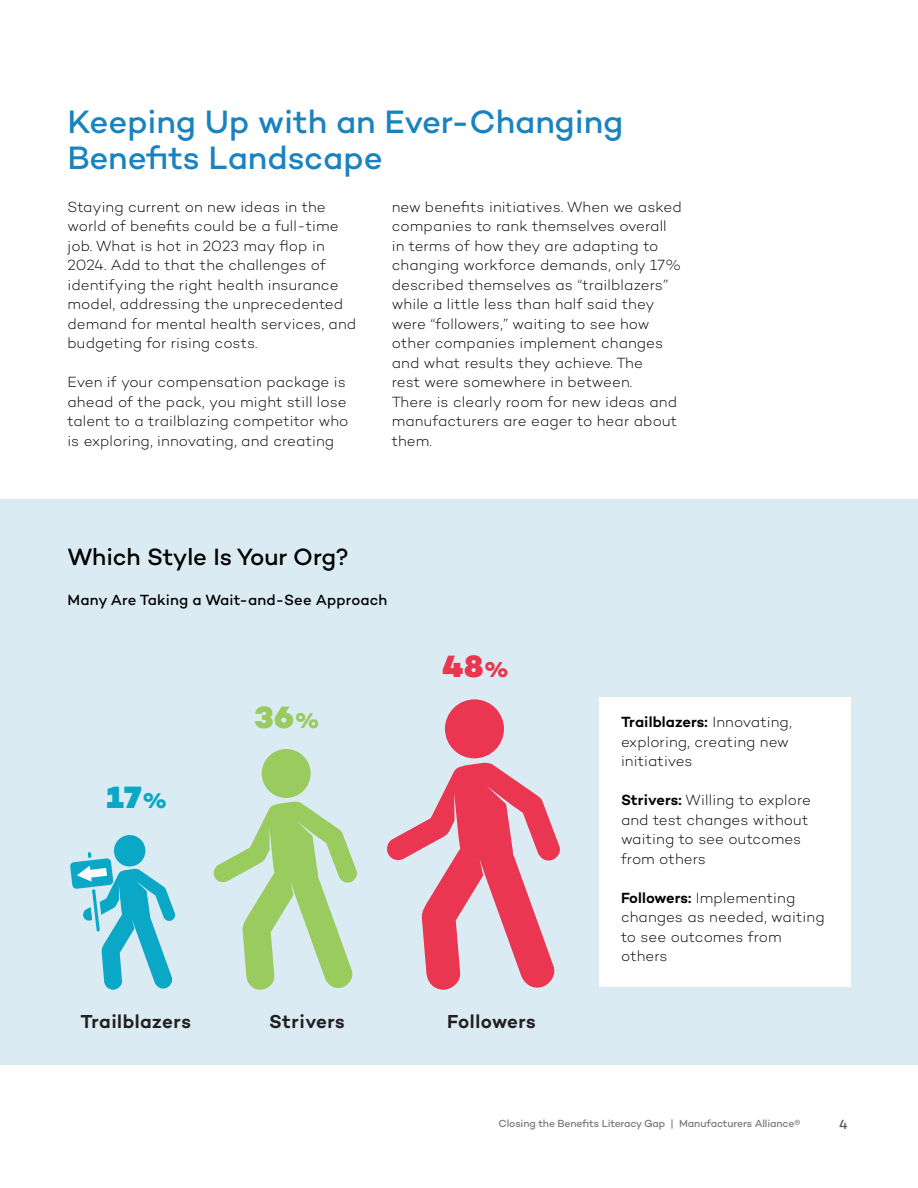
<style>
.page{position:relative;width:918px;height:1188px;background:#fff}
.page>*{position:absolute;margin:0;border:0;box-sizing:border-box;transform-origin:0 0}
.t1{font:500 33px/36px "Campton";color:#1983bf}
.t2{font:900 31.35px "Campton";color:#0ba7c7}
.t3{font:900 31.35px "Campton";color:#99cb5e}
.t4{font:900 31.35px "Campton";color:#ea3650}
.t5{font:500 24px "Campton";letter-spacing:-.005em;color:#000}
.t6{font:600 19.05px "Campton";letter-spacing:.02em;color:#221f20}
.t7{font:300 15px/19.5px "Campton";letter-spacing:.01em;color:#000}
.t8{font:500 15px "Campton";letter-spacing:.01em;color:#000}
.t9{font:500 13.5px "Campton";color:#58595b}
.t10{font:500 10.5px "Campton";letter-spacing:-.015em;color:#797a7d}
.s1{font-size:21.9px}
.s2{font-weight:600}
</style>
<div class="page">
<div style="left:0;top:500px;width:918px;height:565px;background:#dbebf4"></div>
<div style="left:262px;top:749px;width:49px;height:49px;background:#99cb5e;border-radius:50%"></div>
<svg style="left:213px;top:801px;width:144px;height:189px"></svg>
<div style="left:114px;top:835px;width:31px;height:31px;background:#0ba7c7;border-radius:50%"></div>
<div style="left:445px;top:699px;width:59px;height:59px;background:#ea3650;border-radius:50%"></div>
<svg style="left:387px;top:763px;width:173px;height:227px"></svg>
<svg style="left:70px;top:852px;width:106px;height:138px"></svg>
<div style="left:599px;top:697px;width:251px;height:290px;background:#fff"></div>
<h1 class="t1" style="left:68px;top:103px;width:557px">Keeping Up with an Ever-Changing<br>Benefits Landscape</h1>
<p class="t7" style="left:68px;top:196px;width:290px">Staying current on new ideas in the world of benefits could be a full-time job. What is hot in 2023 may flop in 2024. Add to that the challenges of identifying the right health insurance model, addressing the unprecedented demand for mental health services, and budgeting for rising costs.</p>
<p class="t7" style="left:68px;top:372px;width:283px">Even if your compensation package is ahead of the pack, you might still lose talent to a trailblazing competitor who is exploring, innovating, and creating</p>
<p class="t7" style="left:392px;top:196px;width:291px">new benefits initiatives. When we asked companies to rank themselves overall in terms of how they are adapting to changing workforce demands, only 17% described themselves as “trailblazers” while a little less than half said they were “followers,” waiting to see how other companies implement changes and what results they achieve. The<br>rest were somewhere in between.<br>There is clearly room for new ideas and manufacturers are eager to hear about them.</p>
<h3 class="t5" style="left:68px;top:542px;width:283px">Which Style Is Your Org?</h3>
<p class="t8" style="left:68px;top:591px;width:321px">Many Are Taking a Wait-and-See Approach</p>
<h2 class="t2" style="left:106px;top:778px;width:62px">17<span class="s1">%</span></h2>
<h2 class="t3" style="left:254px;top:697px;width:66px">36<span class="s1">%</span></h2>
<h2 class="t4" style="left:442px;top:647px;width:68px">48<span class="s1">%</span></h2>
<p class="t6" style="left:81px;top:1010px;width:112px">Trailblazers</p>
<p class="t6" style="left:269px;top:1010px;width:77px">Strivers</p>
<p class="t6" style="left:447px;top:1010px;width:90px">Followers</p>
<p class="t7" style="left:621px;top:712px;width:172px"><span class="s2">Trailblazers:</span> Innovating, exploring, creating new initiatives</p>
<p class="t7" style="left:621px;top:790px;width:192px"><span class="s2">Strivers:</span> Willing to explore and test changes without waiting to see outcomes from others</p>
<p class="t7" style="left:621px;top:887px;width:205px"><span class="s2">Followers:</span> Implementing changes as needed, waiting to see outcomes from others</p>
<p class="t10" style="left:499px;top:1117px;width:303px">Closing the Benefits Literacy Gap | Manufacturers Alliance®</p>
<p class="t9" style="left:839px;top:1116px;width:10px">4</p>
</div>
